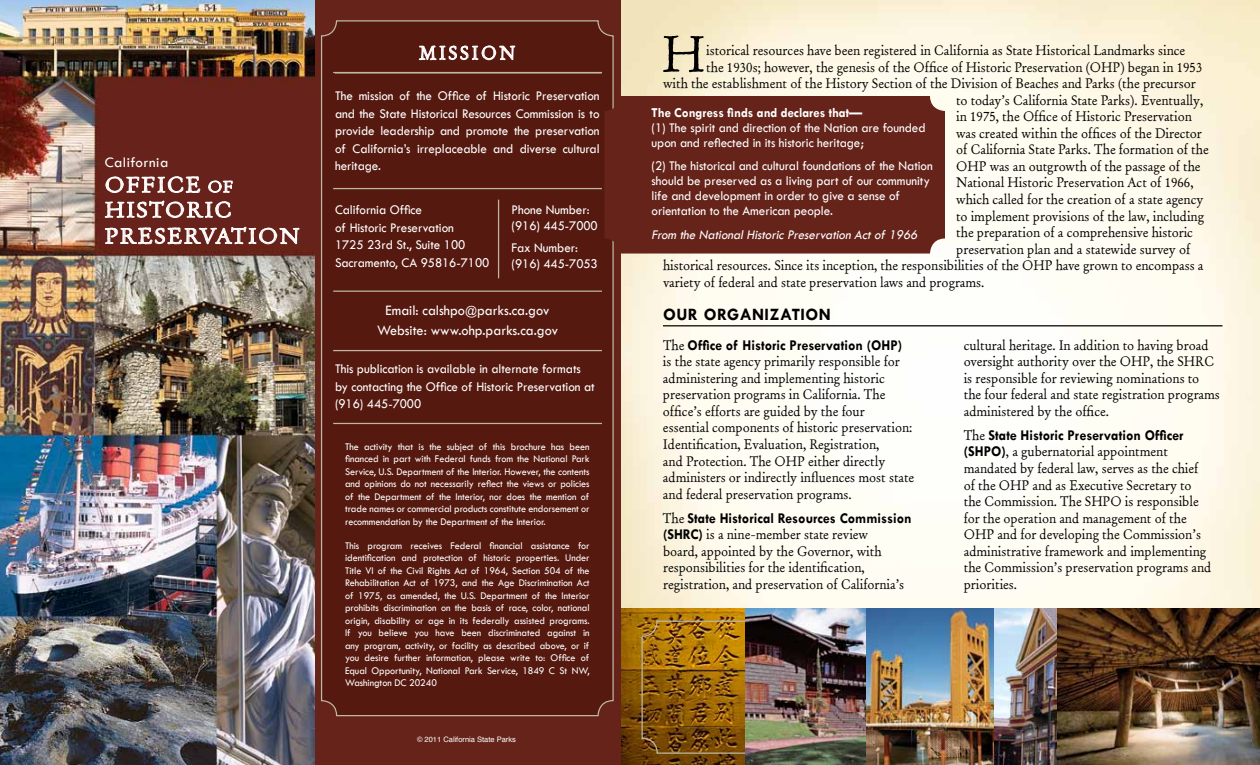
<style>
.page{position:relative;width:1260px;height:765px;background:#fff}
.page>*{position:absolute;margin:0;border:0;box-sizing:border-box;transform-origin:0 0}
.t1{font:21.38px/25.6px "Old Claude LP Std";letter-spacing:.07em;color:#fff;scale:1.06 1}
.t2{font:18.75px "Old Claude LP Std";letter-spacing:.15em;color:#fff;scale:.95 1}
.t3{font:700 17.5px "Tw Cen";letter-spacing:.025em;color:#000}
.t4{font:700 15px "Tw Cen";color:#000;scale:.94 1}
.t5{font:15px "Tw Cen";color:#fff;scale:.95 1}
.t6{font:15px "Tw Cen";letter-spacing:.03em;color:#fff}
.t7{font:13.75px/16.6px "Old Claude LP Std";color:#000;scale:.93 1}
.t8{font:13.75px/17.5px "Tw Cen";letter-spacing:-.005em;color:#fff;scale:.95 1}
.t9{font:italic 13.75px "Tw Cen";color:#fff;scale:.95 1}
.t10{font:700 13.75px "Tw Cen";letter-spacing:-.005em;color:#fff;scale:.95 1}
.t11{font:10.62px/12.5px "Tw Cen";letter-spacing:-.005em;color:#fff;text-align:justify;scale:.95 1}
.t12{font:7.5px "Helvetica";color:#fff}
.s1{font-size:15.75px}
.s2{font-size:12.5px}
.s3{font-family:"Old Claude LP Std";font-weight:400;font-size:13.75px}
.s4{font-family:"Tw Cen";font-weight:700;font-size:15px}
</style>
<div class="page">
<img style="left:620px;top:0;width:640px;height:608px">
<img style="left:620px;top:608px;width:246px;height:157px">
<div style="left:315px;top:0;width:305px;height:765px;background:#65231a"></div>
<img style="left:0;top:0;width:315px;height:765px">
<hr style="left:663px;top:325px;width:560px;height:1px;background:#000">
<svg style="left:106px;top:177px;width:94px;height:16px;background:#966762"></svg>
<svg style="left:105px;top:201px;width:126px;height:17px;background:#94635e"></svg>
<svg style="left:208px;top:181px;width:25px;height:12px"></svg>
<svg style="left:105px;top:227px;width:194px;height:17px;background:#966661"></svg>
<div style="left:322px;top:21px;width:291px;height:695px;background:#55190f;border-radius:15px"></div>
<hr style="left:333px;top:188px;width:269px;height:1px;background:#beb7a3">
<hr style="left:333px;top:291px;width:269px;height:1px;background:#beb7a3">
<hr style="left:498px;top:200px;width:1px;height:78px;background:#beb7a3">
<svg style="left:419px;top:46px;width:96px;height:14px"></svg>
<hr style="left:333px;top:72px;width:269px;height:1px;background:#beb7a3">
<hr style="left:333px;top:350px;width:269px;height:1px;background:#beb7a3">
<hr style="left:333px;top:423px;width:269px;height:1px;background:#beb7a3">
<svg style="left:663px;top:35px;width:41px;height:37px;background:#aca38a"></svg>
<div style="left:604px;top:96px;width:341px;height:158px;background:#65231a;border-radius:15px"></div>
<img style="left:866px;top:608px;width:128px;height:157px">
<img style="left:994px;top:608px;width:64px;height:157px">
<img style="left:1058px;top:608px;width:202px;height:157px">
<h1 class="t6" style="left:105px;top:153px;width:65px">California</h1>
<h1 class="t1" style="left:105px;top:172px;width:185px">OFFICE <span class="s1">OF<br></span>HISTORIC<br>PRESERvATION</h1>
<h2 class="t2" style="left:419px;top:41px;width:102px">MISSION</h2>
<p class="t8" style="left:335px;top:87px;width:280px;text-align:justify">The mission of the Office of Historic Preservation and the State Historical Resources Commission is to provide leadership and promote the preservation of California’s irreplaceable and diverse cultural heritage.</p>
<p class="t8" style="left:335px;top:201px;width:164px">California Office<br>of Historic Preservation<br>1725 23rd St., Suite 100<br>Sacramento, CA 95816-7100</p>
<p class="t5" style="left:386px;top:302px;width:174px">Email: calshpo<span class="s2">@</span>parks.ca.gov</p>
<p class="t5" style="left:377px;top:322px;width:192px">Website: www.ohp.parks.ca.gov</p>
<p class="t8" style="left:512px;top:202px;width:92px;line-height:16.2px">Phone Number: (916) 445-7000</p>
<p class="t8" style="left:512px;top:239px;width:92px;line-height:16.2px">Fax Number: (916) 445-7053</p>
<p class="t8" style="left:335px;top:360px;width:275px">This publication is available in alternate formats by contacting the Office of Historic Preservation at (916) 445-7000</p>
<p class="t11" style="left:345px;top:440px;width:259px">The activity that is the subject of this brochure has been financed in part with Federal funds from the National Park Service, U.S. Department of the Interior. However, the contents and opinions do not necessarily reflect the views or policies of the Department of the Interior, nor does the mention of trade names or commercial products constitute endorsement or recommendation by the Department of the Interior.</p>
<p class="t11" style="left:345px;top:539px;width:259px">This program receives Federal financial assistance for identification and protection of historic properties. Under Title VI of the Civil Rights Act of 1964, Section 504 of the Rehabilitation Act of 1973, and the Age Discrimination Act of 1975, as amended, the U.S. Department of the Interior prohibits discrimination on the basis of race, color, national origin, disability or age in its federally assisted programs.<br>If you believe you have been discriminated against in any program, activity, or facility as described above, or if you desire further information, please write to: Office of Equal Opportunity, National Park Service, 1849 C St NW, Washington DC 20240</p>
<p class="t12" style="left:417px;top:734px;width:100px">© 2011 California State Parks</p>
<p class="t7" style="left:706px;top:42px;width:517px">istorical resources have been registered in California as State Historical Landmarks since</p>
<p class="t7" style="left:706px;top:59px;width:535px">the 1930s; however, the genesis of the Office of Historic Preservation (OHP) began in 1953</p>
<p class="t7" style="left:663px;top:75px;width:574px">with the establishment of the History Section of the Division of Beaches and Parks (the precursor</p>
<p class="t10" style="left:652px;top:105px;width:223px">The Congress finds and declares that—</p>
<p class="t8" style="left:652px;top:120px;width:290px;line-height:15px">(1) The spirit and direction of the Nation are founded upon and reflected in its historic heritage;</p>
<p class="t8" style="left:652px;top:158px;width:297px;line-height:15px">(2) The historical and cultural foundations of the Nation should be preserved as a living part of our community life and development in order to give a sense of orientation to the American people.</p>
<p class="t9" style="left:652px;top:227px;width:284px">From the NationalHistoricPreservation Actof 1966</p>
<p class="t7" style="left:956px;top:92px;width:267px">to today’s California State Parks). Eventually,</p>
<p class="t7" style="left:956px;top:108px;width:255px">in 1975, the Office of Historic Preservation</p>
<p class="t7" style="left:956px;top:125px;width:266px">was created within the offices of the Director</p>
<p class="t7" style="left:956px;top:142px;width:273px">of California State Parks. The formation of the</p>
<p class="t7" style="left:956px;top:158px;width:264px">OHP was an outgrowth of the passage of the</p>
<p class="t7" style="left:956px;top:175px;width:257px">National Historic Preservation Act of 1966,</p>
<p class="t7" style="left:956px;top:191px;width:267px">which called for the creation of a state agency</p>
<p class="t7" style="left:956px;top:208px;width:268px">to implement provisions of the law, including</p>
<p class="t7" style="left:956px;top:224px;width:256px">the preparation of a comprehensive historic</p>
<p class="t7" style="left:956px;top:241px;width:253px">preservation plan and a statewide survey of</p>
<p class="t7" style="left:663px;top:257px;width:583px">historical resources. Since its inception, the responsibilities of the OHP have grown to encompass a</p>
<p class="t7" style="left:663px;top:274px;width:347px">variety of federal and state preservation laws and programs.</p>
<h2 class="t3" style="left:663px;top:304px;width:169px">OUR ORGANIZATION</h2>
<p class="t4" style="left:663px;top:336px;width:256px"><span class="s3">The</span> Office of Historic Preservation (OHP)</p>
<p class="t7" style="left:663px;top:353px;width:272px">is the state agency primarily responsible for administering and implementing historic preservation programs in California. The office’s efforts are guided by the four essential components of historic preservation:<br>Identification, Evaluation, Registration,<br>and Protection. The OHP either directly administers or indirectly influences most state and federal preservation programs.</p>
<p class="t4" style="left:663px;top:509px;width:266px"><span class="s3">The</span> State Historical Resources Commission</p>
<p class="t7" style="left:663px;top:526px;width:261px"><span class="s4">(SHRC)</span> is a nine-member state review board, appointed by the Governor, with responsibilities for the identification, registration, and preservation of California’s</p>
<p class="t7" style="left:964px;top:337px;width:277px">cultural heritage. In addition to having broad oversight authority over the OHP, the SHRC is responsible for reviewing nominations to the four federal and state registration programs administered by the office.</p>
<p class="t4" style="left:964px;top:426px;width:235px"><span class="s3">The</span> State Historic Preservation Officer</p>
<p class="t7" style="left:964px;top:444px;width:268px"><span class="s4">(SHPO)</span>, a gubernatorial appointment mandated by federal law, serves as the chief of the OHP and as Executive Secretary to the Commission. The SHPO is responsible for the operation and management of the OHP and for developing the Commission’s administrative framework and implementing the Commission’s preservation programs and priorities.</p>
</div>
